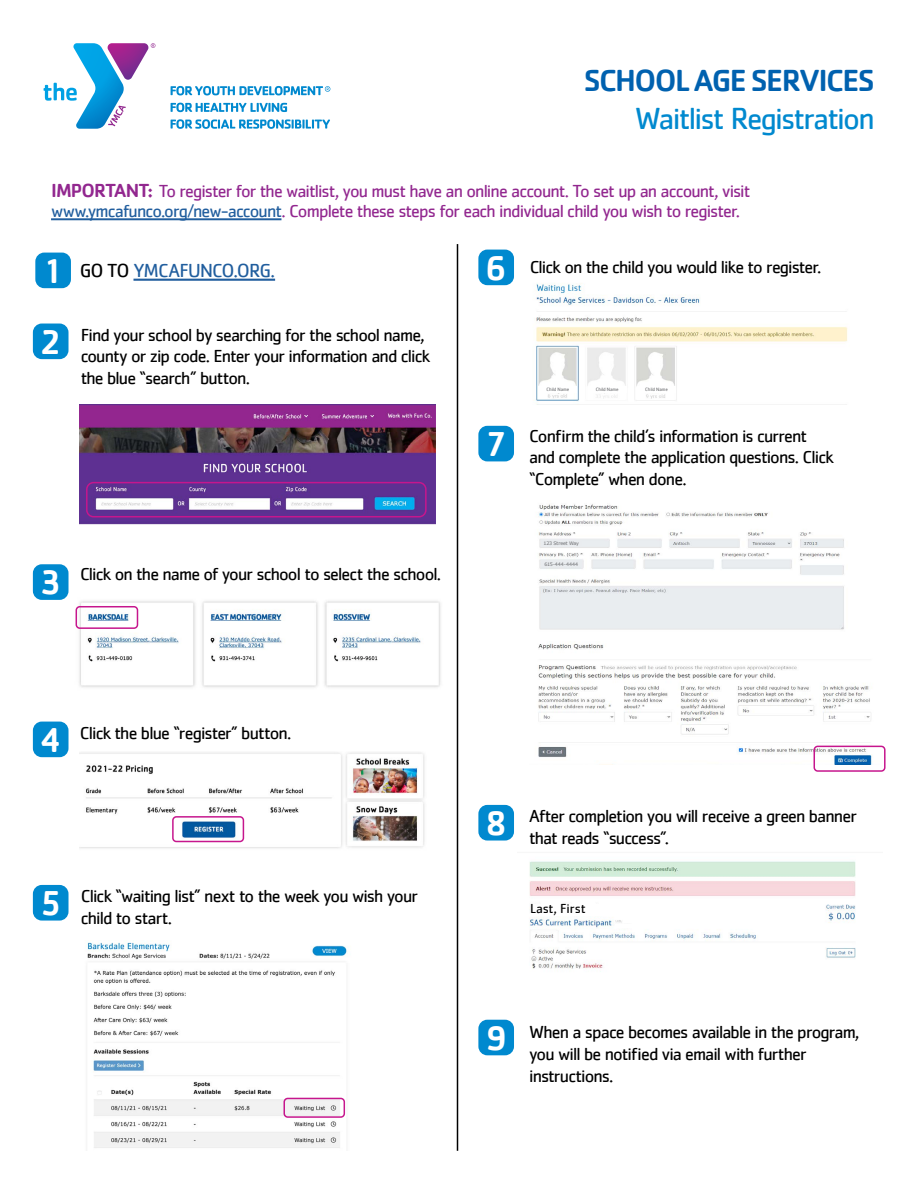
<style>
.page{position:relative;width:918px;height:1188px;background:#fff}
.page>*{position:absolute;margin:0;border:0;box-sizing:border-box;transform-origin:0 0}
.t1{font:500 35.55px "Cachet";color:#fff}
.t2{font:31.5px "Cachet";letter-spacing:-.06em;color:#0089cf}
.t3{font:500 31.5px "Cachet";letter-spacing:-.05em;color:#0061af}
.t4{font:19.5px "Cachet";letter-spacing:-.045em;color:#215e9e}
.t5{font:18px/21.6px "Cachet";letter-spacing:-.05em;color:#000}
.t6{font:18px/19.5px "Cachet";letter-spacing:-.05em;color:#92278f}
.t7{font:13.5px "Cachet";letter-spacing:-.015em;color:#000}
.t8{font:4.95px "Cachet";letter-spacing:-.02em;color:#6d6e71}
.t9{font:4.8px "Verdana";letter-spacing:-.025em;color:#6d6e71}
.s1{font-weight:500;font-size:19.5px}
.s2{color:#215e9e}
.s3{color:#000}
</style>
<div class="page">
<hr style="left:133px;top:279px;width:142px;height:2px;background:#215e9e">
<img style="left:80px;top:405px;width:355px;height:120px">
<img style="left:75px;top:601px;width:366px;height:87px">
<img style="left:80px;top:752px;width:345px;height:97px">
<img style="left:87px;top:940px;width:261px;height:208px">
<hr style="left:51px;top:218px;width:230px;height:2px;background:#215e9e">
<div style="left:35px;top:253px;width:36px;height:35px;background:#0089cf;border-radius:9px"></div>
<div style="left:478px;top:250px;width:36px;height:35px;background:#0089cf;border-radius:9px"></div>
<div style="left:478px;top:426px;width:36px;height:35px;background:#0089cf;border-radius:9px"></div>
<div style="left:478px;top:805px;width:36px;height:36px;background:#0089cf;border-radius:9px"></div>
<div style="left:478px;top:1020px;width:36px;height:35px;background:#0089cf;border-radius:9px"></div>
<div style="left:33px;top:324px;width:36px;height:35px;background:#0089cf;border-radius:9px"></div>
<div style="left:33px;top:564px;width:36px;height:36px;background:#0089cf;border-radius:9px"></div>
<div style="left:33px;top:722px;width:36px;height:35px;background:#0089cf;border-radius:9px"></div>
<div style="left:33px;top:885px;width:36px;height:36px;background:#0089cf;border-radius:9px"></div>
<hr style="left:457px;top:244px;width:1px;height:907px;background:#000">
<img style="left:535px;top:283px;width:313px;height:122px">
<div style="left:538px;top:386px;width:39px;height:7px;background:#fff"></div>
<div style="left:588px;top:386px;width:39px;height:7px;background:#fff"></div>
<div style="left:637px;top:386px;width:39px;height:7px;background:#fff"></div>
<img style="left:538px;top:504px;width:306px;height:126px">
<img style="left:538px;top:643px;width:342px;height:122px">
<div style="left:541px;top:561px;width:41px;height:6px;background:#e9ecef"></div>
<div style="left:541px;top:540px;width:41px;height:7px;background:#e9ecef"></div>
<img style="left:529px;top:861px;width:327px;height:111px">
<div style="left:530px;top:904px;width:91px;height:12px;background:#fff"></div>
<hr style="left:615px;top:924px;width:17px;height:3px;background:#fff">
<svg style="left:44px;top:43px;width:111px;height:86px"></svg>
<svg style="left:171px;top:103px;width:116px;height:9px"></svg>
<svg style="left:171px;top:119px;width:159px;height:10px"></svg>
<svg style="left:171px;top:86px;width:159px;height:9px"></svg>
<div style="left:86px;top:482px;width:341px;height:35px;border:2px solid #c6168d;border-radius:7px"></div>
<div style="left:76px;top:606px;width:62px;height:23px;border:2px solid #c6168d;border-radius:4px"></div>
<div style="left:172px;top:816px;width:72px;height:26px;border:2px solid #c6168d;border-radius:4px"></div>
<div style="left:283px;top:1098px;width:62px;height:20px;border:2px solid #c6168d;border-radius:4px"></div>
<div style="left:814px;top:746px;width:72px;height:26px;border:2px solid #c6168d;border-radius:4px"></div>
<h2 class="t3" style="left:584px;top:61px;width:293px">SCHOOL AGE SERVICES</h2>
<h2 class="t2" style="left:635px;top:100px;width:241px">Waitlist Registration</h2>
<p class="t6" style="left:51px;top:181px;width:701px"><span class="s1">IMPORTANT:</span> To register for the waitlist, you must have an online account. To set up an account, visit <span class="s2">www.ymcafunco.org/new-account</span>. Complete these steps for each individual child you wish to register.</p>
<h1 class="t1" style="left:42px;top:249px;width:23px">1</h1>
<h1 class="t1" style="left:485px;top:246px;width:24px">6</h1>
<p class="t4" style="left:80px;top:259px;width:197px"><span class="s3">GO TO</span> YMCAFUNCO.ORG.</p>
<p class="t5" style="left:530px;top:256px;width:293px">Click on the child you would like to register.</p>
<h1 class="t1" style="left:40px;top:320px;width:24px">2</h1>
<p class="t5" style="left:81px;top:323px;width:351px">Find your school by searching for the school name, county or zip code. Enter your information and click the blue “search” button.</p>
<h1 class="t1" style="left:40px;top:561px;width:24px">3</h1>
<p class="t5" style="left:80px;top:563px;width:363px">Click on the name of your school to select the school.</p>
<h1 class="t1" style="left:485px;top:422px;width:24px">7</h1>
<p class="t8" style="left:547px;top:387px;width:24px">Child Name</p>
<p class="t8" style="left:596px;top:387px;width:24px">Child Name</p>
<p class="t8" style="left:645px;top:387px;width:24px">Child Name</p>
<p class="t5" style="left:529px;top:424px;width:306px">Confirm the child’s information is current and complete the application questions. Click “Complete” when done.</p>
<p class="t9" style="left:544px;top:540px;width:37px">123 Street Way</p>
<p class="t9" style="left:544px;top:561px;width:35px">615-444-4444</p>
<h1 class="t1" style="left:40px;top:718px;width:23px">4</h1>
<p class="t5" style="left:80px;top:721px;width:213px">Click the blue “register” button.</p>
<h1 class="t1" style="left:40px;top:881px;width:24px">5</h1>
<p class="t5" style="left:81px;top:885px;width:339px">Click “waiting list” next to the week you wish your child to start.</p>
<h1 class="t1" style="left:485px;top:801px;width:24px">8</h1>
<p class="t5" style="left:529px;top:805px;width:329px">After completion you will receive a green banner that reads “success”.</p>
<p class="t7" style="left:530px;top:901px;width:57px">Last, First</p>
<h1 class="t1" style="left:485px;top:1016px;width:24px">9</h1>
<p class="t5" style="left:529px;top:1021px;width:332px">When a space becomes available in the program, you will be notified via email with further instructions.</p>
</div>
